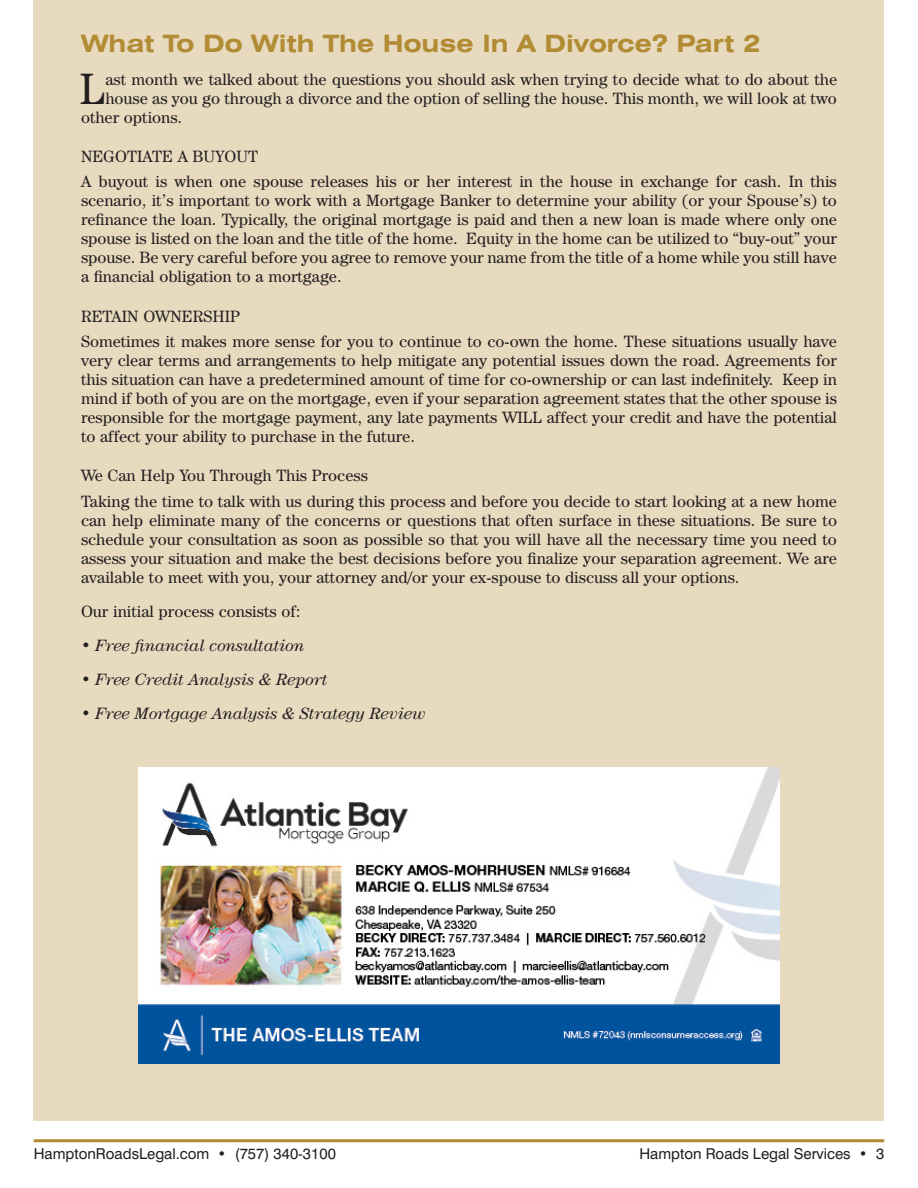
<style>
.page{position:relative;width:918px;height:1188px;background:#fff}
.page>*{position:absolute;margin:0;border:0;box-sizing:border-box;transform-origin:0 0}
.Article_Body{font:44.25px "Century IT Cby BT";color:#231f20}
.Article_Title{font:700 expanded 24px "Swiss 721 BT";color:#b18c34}
.Article_Body-2{font:16.5px/18.9px "Century IT Cby BT";color:#231f20;text-align:justify}
.Article_Body-3{font:italic 16.5px "Century IT Cby BT";color:#231f20}
.t1{font:15px "Swiss 721 BT";color:#231f20}
.s1{font-style:normal}
</style>
<div class="page">
<div style="left:34px;top:0;width:850px;height:1120px;background:#e8dabf"></div>
<hr style="left:34px;top:1139px;width:850px;height:3px;background:#b18c34">
<img style="left:138px;top:768px;width:642px;height:296px">
<p class="Article_Title" style="left:81px;top:29px;width:681px">What To Do With The House In A Divorce? Part 2</p>
<p class="Article_Body" style="left:80px;top:61px;width:27px">L</p>
<p class="Article_Body-2" style="left:105px;top:69px;width:733px">ast month we talked about the questions you should ask when trying to decide what to do about the</p>
<p class="Article_Body-2" style="left:105px;top:88px;width:733px">house as you go through a divorce and the option of selling the house. This month, we will look at two</p>
<p class="Article_Body-2" style="left:81px;top:107px;width:103px">other options.</p>
<p class="Article_Body-2" style="left:81px;top:146px;width:178px">NEGOTIATE A BUYOUT</p>
<p class="Article_Body-2" style="left:81px;top:172px;width:758px">A buyout is when one spouse releases his or her interest in the house in exchange for cash. In this scenario, it’s important to work with a Mortgage Banker to determine your ability (or your Spouse’s) to refinance the loan. Typically, the original mortgage is paid and then a new loan is made where only one spouse is listed on the loan and the title of the home. Equity in the home can be utilized to “buy-out” your spouse. Be very careful before you agree to remove your name from the title of a home while you still have a financial obligation to a mortgage.</p>
<p class="Article_Body-2" style="left:81px;top:306px;width:161px">RETAIN OWNERSHIP</p>
<p class="Article_Body-2" style="left:81px;top:332px;width:758px">Sometimes it makes more sense for you to continue to co-own the home. These situations usually have very clear terms and arrangements to help mitigate any potential issues down the road. Agreements for this situation can have a predetermined amount of time for co-ownership or can last indefinitely. Keep in mind if both of you are on the mortgage, even if your separation agreement states that the other spouse is responsible for the mortgage payment, any late payments WILL affect your credit and have the potential to affect your ability to purchase in the future.</p>
<p class="Article_Body-2" style="left:81px;top:466px;width:288px">We Can Help You Through This Process</p>
<p class="Article_Body-2" style="left:81px;top:492px;width:758px">Taking the time to talk with us during this process and before you decide to start looking at a new home can help eliminate many of the concerns or questions that often surface in these situations. Be sure to schedule your consultation as soon as possible so that you will have all the necessary time you need to assess your situation and make the best decisions before you finalize your separation agreement. We are available to meet with you, your attorney and/or your ex-spouse to discuss all your options.</p>
<p class="Article_Body-2" style="left:81px;top:602px;width:221px">Our initial process consists of:</p>
<p class="Article_Body-3" style="left:81px;top:635px;width:225px"><span class="s1">•</span> Free financial consultation</p>
<p class="Article_Body-3" style="left:81px;top:669px;width:248px"><span class="s1">•</span> Free Credit Analysis &amp; Report</p>
<p class="Article_Body-3" style="left:81px;top:703px;width:346px"><span class="s1">•</span> Free Mortgage Analysis &amp; Strategy Review</p>
<p class="t1" style="left:34px;top:1145px;width:304px">HamptonRoadsLegal.com • (757) 340-3100</p>
<p class="t1" style="left:639px;top:1145px;width:246px">Hampton Roads Legal Services • 3</p>
</div>
